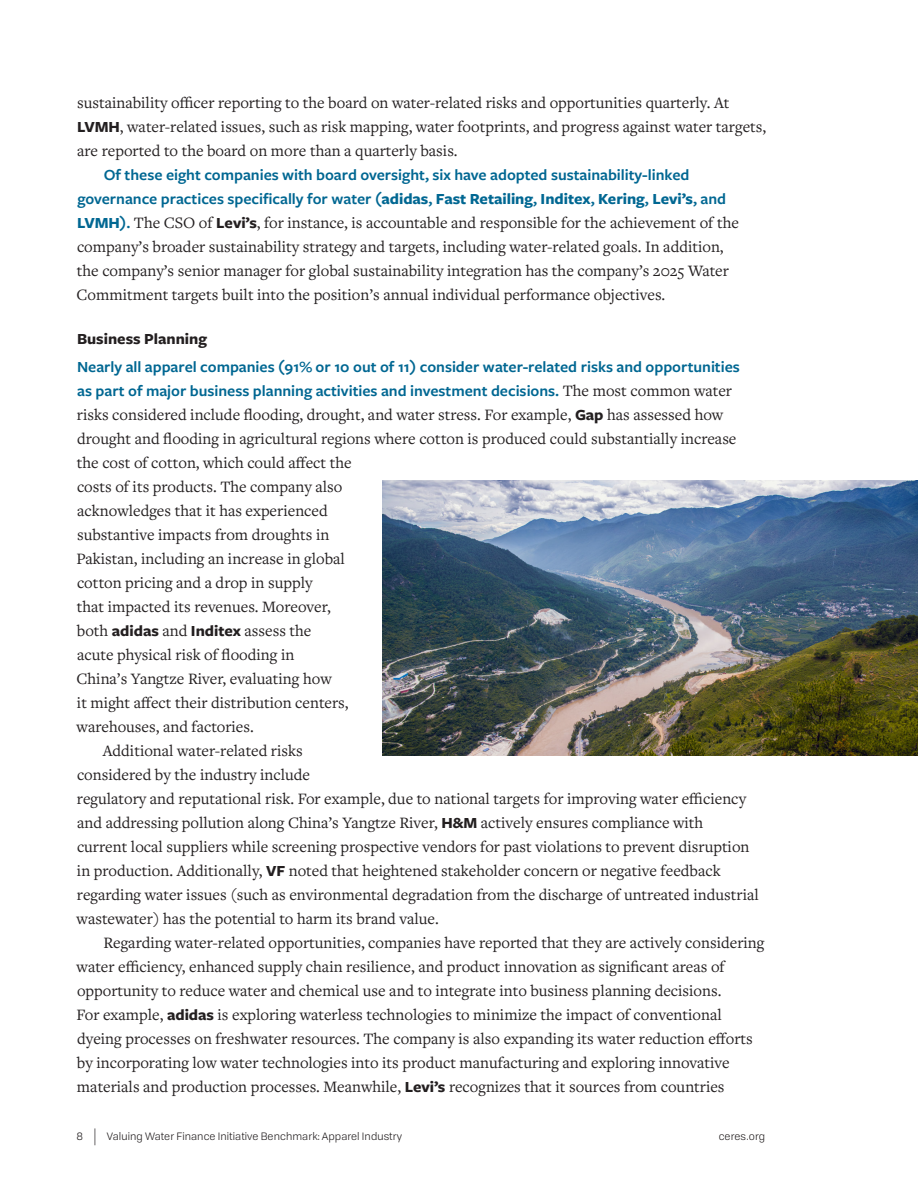
<style>
.page{position:relative;width:918px;height:1188px;background:#fff}
.page>*{position:absolute;margin:0;border:0;box-sizing:border-box;transform-origin:0 0}
.Body{font:16.5px/24px "Freight Text Pro";color:#231f20}
.Body___1st{font:16.5px/24px "Freight Text Pro";color:#231f20}
.Body___1st-2{font:600 16.05px/24px "Freight Sans Pro";color:#006792}
.Body-2{font:600 16.05px/24px "Freight Sans Pro";color:#006792}
.Body___1st-3{font:700 16.05px "Freight Sans Pro";color:#231f20}
.t1{font:10.5px "Tofino";letter-spacing:.005em;color:#231f20}
.s1{font-family:"Freight Sans Pro";font-weight:700;font-size:16.05px}
.s2{font-weight:700}
.s3{font-family:"Freight Sans Pro";font-weight:700;font-size:16.05px;color:#006792}
.s4{font-family:"Freight Sans Pro";font-weight:600;font-size:16.05px;color:#006792}
.s5{font-family:"Freight Text Pro";font-weight:400;font-size:16.5px;color:#231f20}
.s6{font-size:16.5px}
</style>
<div class="page">
<img style="left:382px;top:480px;width:536px;height:276px">
<p class="Body___1st" style="left:77px;top:90px;width:691px">sustainability officer reporting to the board on water-related risks and opportunities quarterly. At<br><span class="s1">LVMH</span>, water-related issues, such as risk mapping, water footprints, and progress against water targets, are reported to the board on more than a quarterly basis.</p>
<p class="Body-2" style="left:77px;top:162px;width:650px;text-indent:26px">Of these eight companies with board oversight, six have adopted sustainability-linked governance practices specifically for water (<span class="s2">adidas</span>, <span class="s2">Fast Retailing</span>, <span class="s2">Inditex</span>, <span class="s2">Kering</span>, <span class="s2">Levi’s</span>, and</p>
<p class="Body" style="left:77px;top:210px;width:664px"><span class="s3">LVMH</span><span class="s4">).</span> The CSO of <span class="s1">Levi’s</span>, for instance, is accountable and responsible for the achievement of the company’s broader sustainability strategy and targets, including water-related goals. In addition, the company’s senior manager for global sustainability integration has the company’s 2025 Water Commitment targets built into the position’s annual individual performance objectives.</p>
<p class="Body___1st-3" style="left:77px;top:327px;width:131px">Business Planning</p>
<p class="Body___1st-2" style="left:77px;top:354px;width:664px">Nearly all apparel companies (91% or 10 out of 11) consider water-related risks and opportunities as part of major business planning activities and investment decisions. <span class="s5">The most common water</span></p>
<p class="Body___1st" style="left:77px;top:402px;width:662px">risks considered include flooding, drought, and water stress. For example, <span class="s1">Gap</span> has assessed how drought and flooding in agricultural regions where cotton is produced could substantially increase the cost of cotton, which could affect the<br>costs of its products. The company also<br>acknowledges that it has experienced<br>substantive impacts from droughts in<br>Pakistan, including an increase in global<br>cotton pricing and a drop in supply<br>that impacted its revenues. Moreover,<br>both <span class="s1">adidas</span> and <span class="s1">Inditex</span> assess the<br>acute physical risk of flooding in<br>China’s Yangtze River, evaluating how<br>it might affect their distribution centers,<br>warehouses, and factories.</p>
<p class="Body" style="left:77px;top:738px;width:684px;text-indent:26px">Additional water-related risks<br>considered by the industry include<br>regulatory and reputational risk. For example, due to national targets for improving water efficiency and addressing pollution along China’s Yangtze River, <span class="s1">H&amp;M</span> actively ensures compliance with<br>current local suppliers while screening prospective vendors for past violations to prevent disruption in production. Additionally, <span class="s1">VF</span> noted that heightened stakeholder concern or negative feedback regarding water issues (such as environmental degradation from the discharge of untreated industrial wastewater) has the potential to harm its brand value.</p>
<p class="Body" style="left:77px;top:930px;width:689px;text-indent:27px">Regarding water-related opportunities, companies have reported that they are actively considering water efficiency, enhanced supply chain resilience, and product innovation as significant areas of opportunity to reduce water and chemical use and to integrate into business planning decisions.<br>For example, <span class="s1">adidas</span> is exploring waterless technologies to minimize the impact of conventional dyeing processes on freshwater resources. The company is also expanding its water reduction efforts by incorporating low water technologies into its product manufacturing and exploring innovative materials and production processes. Meanwhile, <span class="s1">Levi’s</span> recognizes that it sources from countries</p>
<p class="t1" style="left:76px;top:1129px;width:327px">8 <span class="s6">|</span> Valuing Water Finance Initiative Benchmark: Apparel Industry</p>
<p class="t1" style="left:719px;top:1129px;width:48px">ceres.org</p>
</div>
